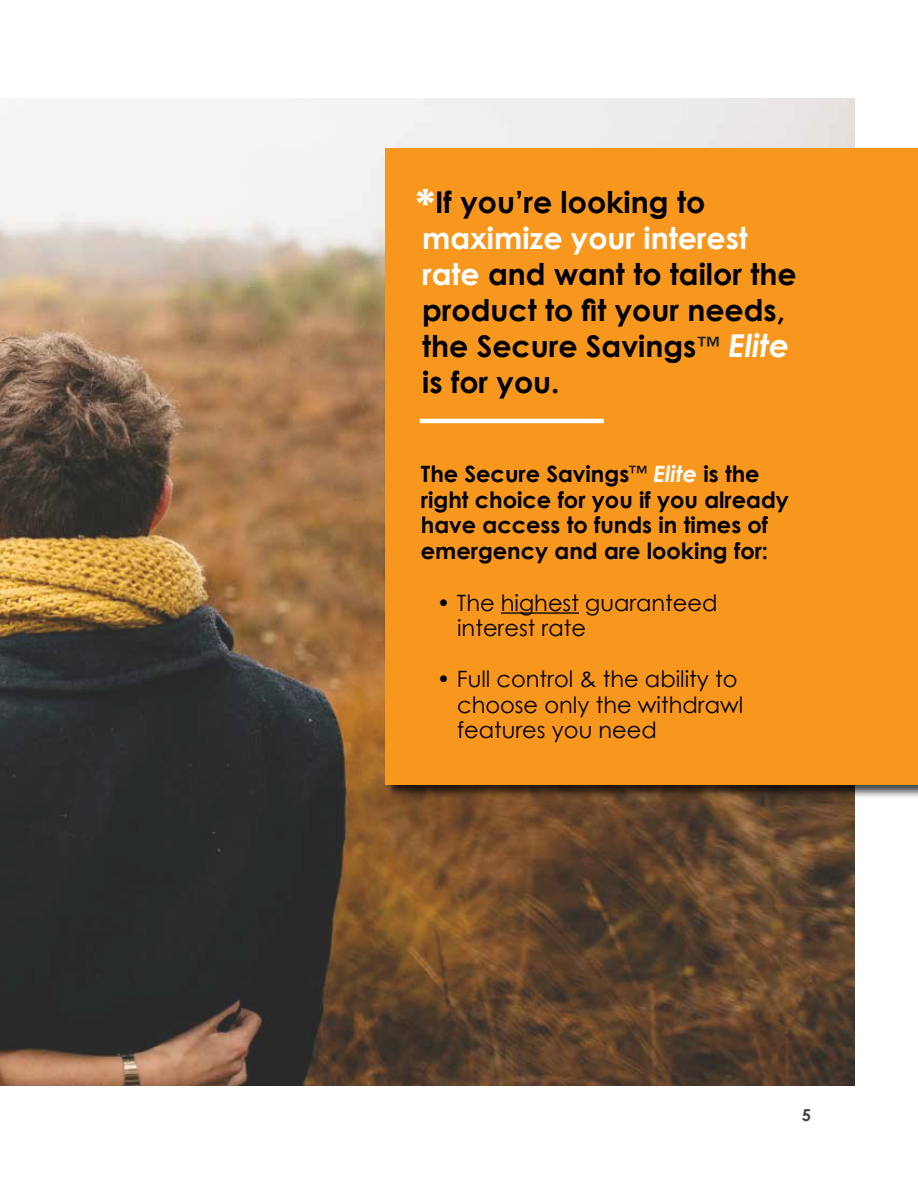
<style>
.page{position:relative;width:918px;height:1188px;background:#fff}
.page>*{position:absolute;margin:0;border:0;box-sizing:border-box;transform-origin:0 0}
.t1{font:700 30px/36px "Century Gothic";color:#000}
.t2{font:700 22.5px/25.5px "Century Gothic";color:#000}
.t3{font:22.5px/25.5px "Century Gothic";color:#000}
.t4{font:700 16.5px "Century Gothic";color:#3e444a}
.s1{font-size:45px;color:#fff}
.s2{color:#fff}
.s3{font-size:24px;color:#1c2121}
.s4{font-style:italic;font-size:31.5px;color:#fff}
.s5{font-weight:400;font-size:18px}
.s6{font-style:italic;color:#fff}
</style>
<div class="page">
<img style="left:0;top:99px;width:854px;height:987px">
<div style="left:383px;top:146px;width:535px;height:653px;background:#000;opacity:.75"></div>
<div style="left:385px;top:148px;width:533px;height:637px;background:#f8971d"></div>
<hr style="left:420px;top:419px;width:184px;height:4px;background:#fff">
<hr style="left:501px;top:612px;width:78px;height:2px;background:#000">
<p class="t1" style="left:415px;top:183px;width:383px"><span class="s1">*</span>If you’re looking to <span class="s2">maximize your interest rate</span> and want to tailor the product to fit your needs, the Secure Savings<span class="s3">™</span> <span class="s4">Elite </span>is for you.</p>
<p class="t2" style="left:421px;top:460px;width:370px">The Secure Savings<span class="s5">™</span> <span class="s6">Elite</span> is the right choice for you if you already have access to funds in times of emergency and are looking for:</p>
<p class="t3" style="left:457px;top:590px;width:262px;text-indent:-20px">• The highest guaranteed interest rate</p>
<p class="t3" style="left:457px;top:666px;width:288px;text-indent:-20px">• Full control &amp; the ability to choose only the withdrawl features you need</p>
<p class="t4" style="left:802px;top:1102px;width:11px">5</p>
</div>
